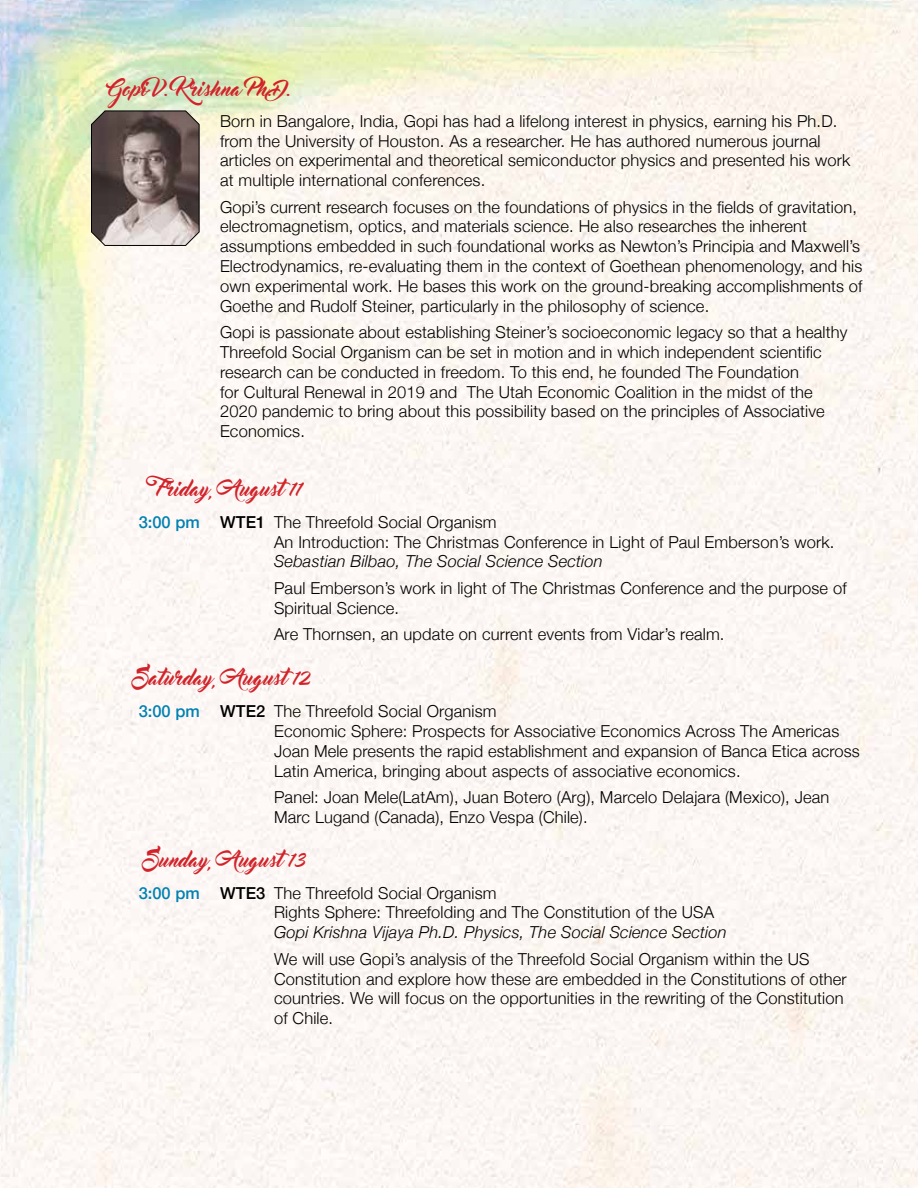
<style>
.page{position:relative;width:918px;height:1188px;background:#fff}
.page>*{position:absolute;margin:0;border:0;box-sizing:border-box;transform-origin:0 0}
.t1{font:19.5px "Master Of Break";letter-spacing:.01em;color:#d2232a}
.t2{font:300 16.5px/19.8px "Helvetica Neue";letter-spacing:.01em;color:#000}
.t3{font:italic 300 16.5px "Helvetica Neue";letter-spacing:.01em;color:#000}
.t4{font:500 16.5px "Helvetica Neue";color:#0081b2}
.s1{font-weight:500;color:#0081b2}
.s2{font-weight:500}
</style>
<div class="page">
<img style="left:0;top:0;width:918px;height:1188px">
<svg style="left:91px;top:110px;width:109px;height:136px"></svg>
<p class="t1" style="left:108px;top:77px;width:191px">Gopi V. Krishna Ph.D.</p>
<p class="t2" style="left:220px;top:110px;width:632px">Born in Bangalore, India, Gopi has had a lifelong interest in physics, earning his Ph.D. from the University of Houston. As a researcher. He has authored numerous journal articles on experimental and theoretical semiconductor physics and presented his work at multiple international conferences.</p>
<p class="t2" style="left:220px;top:196px;width:644px">Gopi’s current research focuses on the foundations of physics in the fields of gravitation, electromagnetism, optics, and materials science. He also researches the inherent assumptions embedded in such foundational works as Newton’s Principia and Maxwell’s Electrodynamics, re-evaluating them in the context of Goethean phenomenology, and his own experimental work. He bases this work on the ground-breaking accomplishments of Goethe and Rudolf Steiner, particularly in the philosophy of science.</p>
<p class="t2" style="left:220px;top:321px;width:629px">Gopi is passionate about establishing Steiner’s socioeconomic legacy so that a healthy Threefold Social Organism can be set in motion and in which independent scientific research can be conducted in freedom. To this end, he founded The Foundation<br>for Cultural Renewal in 2019 and The Utah Economic Coalition in the midst of the 2020 pandemic to bring about this possibility based on the principles of Associative Economics.</p>
<p class="t1" style="left:154px;top:478px;width:149px">Friday, August 11</p>
<p class="t2" style="left:274px;top:511px;width:562px;text-indent:-135px"><span class="s1">3:00 pm</span> <span class="s2">WTE1</span> The Threefold Social Organism<br>An Introduction: The Christmas Conference in Light of Paul Emberson’s work.</p>
<p class="t3" style="left:274px;top:548px;width:330px">Sebastian Bilbao, The Social Science Section</p>
<p class="t2" style="left:274px;top:577px;width:574px">Paul Emberson’s work in light of The Christmas Conference and the purpose of<br>Spiritual Science.</p>
<p class="t2" style="left:274px;top:623px;width:452px">Are Thornsen, an update on current events from Vidar’s realm.</p>
<p class="t1" style="left:135px;top:667px;width:177px">Saturday, August 12</p>
<p class="t2" style="left:274px;top:700px;width:587px;text-indent:-54px"><span class="s2">WTE2</span> The Threefold Social Organism<br>Economic Sphere: Prospects for Associative Economics Across The Americas Joan Mele presents the rapid establishment and expansion of Banca Etica across Latin America, bringing about aspects of associative economics.</p>
<p class="t2" style="left:274px;top:786px;width:557px">Panel: Joan Mele(LatAm), Juan Botero (Arg), Marcelo Delajara (Mexico), Jean<br>Marc Lugand (Canada), Enzo Vespa (Chile).</p>
<p class="t4" style="left:139px;top:698px;width:63px">3:00 pm</p>
<p class="t1" style="left:146px;top:849px;width:162px">Sunday, August 13</p>
<p class="t4" style="left:139px;top:879px;width:63px">3:00 pm</p>
<p class="t2" style="left:274px;top:882px;width:442px;text-indent:-54px"><span class="s2">WTE3</span> The Threefold Social Organism<br>Rights Sphere: Threefolding and The Constitution of the USA</p>
<p class="t3" style="left:274px;top:919px;width:454px">Gopi Krishna Vijaya Ph.D. Physics, The Social Science Section</p>
<p class="t2" style="left:274px;top:948px;width:574px">We will use Gopi’s analysis of the Threefold Social Organism within the US Constitution and explore how these are embedded in the Constitutions of other countries. We will focus on the opportunities in the rewriting of the Constitution of Chile.</p>
</div>
